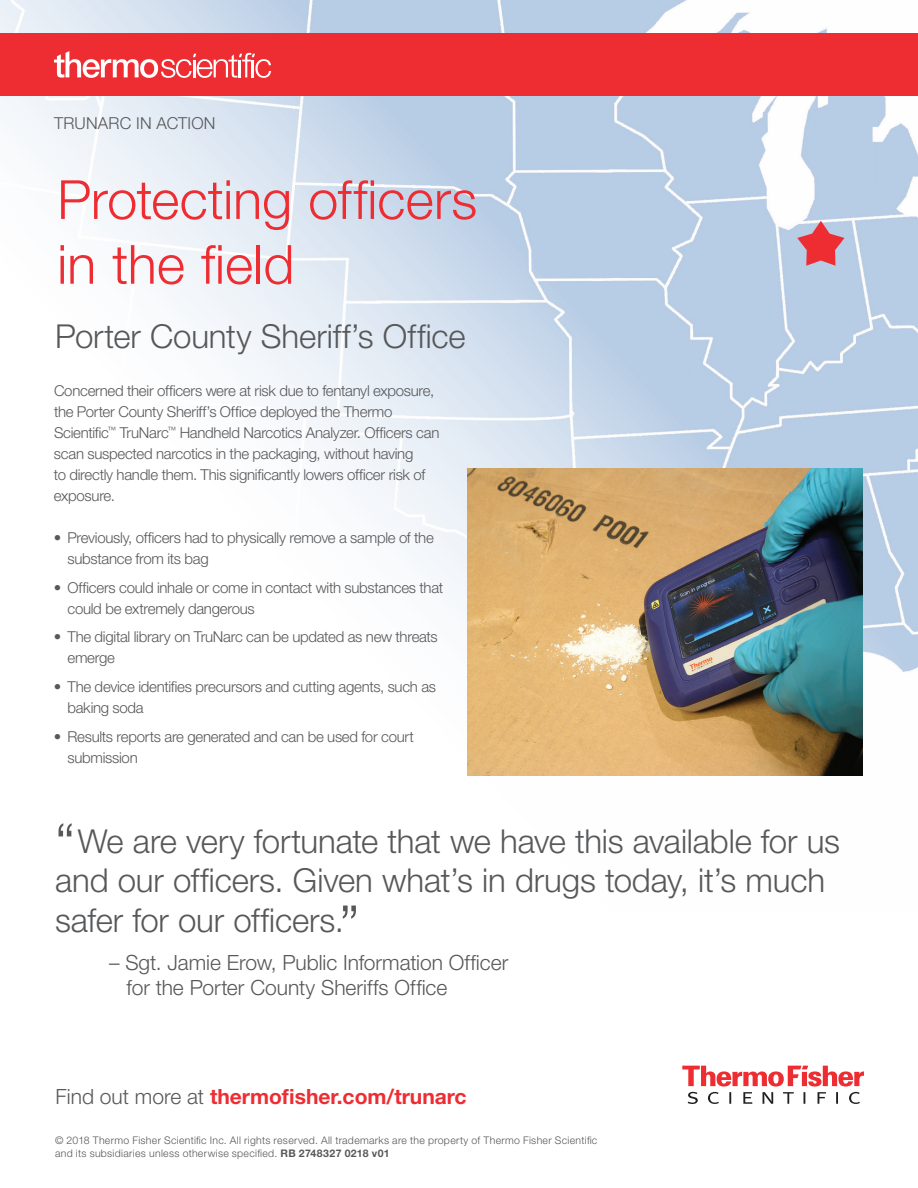
<style>
.page{position:relative;width:918px;height:1188px;background:#fff}
.page>*{position:absolute;margin:0;border:0;box-sizing:border-box;transform-origin:0 0}
.t1{font:300 54px/64.8px "Helvetica Neue LT Std";color:#ee2d33}
.t2{font:300 33px/39.6px "Helvetica Neue LT Std";letter-spacing:-.005em;color:#57585a}
.t3{font:300 21px/25.2px "Helvetica Neue LT Std";color:#57585a}
.t4{font:700 21px "Helvetica Neue LT Std";color:#ee2d33}
.t5{font:300 16.5px "Helvetica Neue LT Std";letter-spacing:.01em;color:#57585a}
.t6{font:300 15px/21px "Helvetica Neue LT Std";letter-spacing:-.02em;color:#57585a}
.t7{font:300 10.5px/13.5px "Helvetica Neue LT Std";letter-spacing:.03em;color:#57585a}
.s1{font-size:54px}
.s2{font-weight:300;color:#57585a}
.s3{font-weight:700}
</style>
<div class="page">
<img style="left:0;top:0;width:918px;height:776px">
<svg style="left:682px;top:1066px;width:182px;height:38px"></svg>
<img style="left:468px;top:469px;width:394px;height:306px">
<svg style="left:797px;top:221px;width:48px;height:45px;background:#d47d8c"></svg>
<div style="left:0;top:33px;width:918px;height:63px;background:#ee2d33"></div>
<svg style="left:54px;top:51px;width:217px;height:27px"></svg>
<p class="t5" style="left:54px;top:113px;width:163px">TRUNARC IN ACTION</p>
<h1 class="t1" style="left:57px;top:166px;width:422px">Protecting officers in the field</h1>
<h2 class="t2" style="left:55px;top:315px;width:412px">Porter County Sheriff’s Office</h2>
<p class="t6" style="left:54px;top:380px;width:387px">Concerned their officers were at risk due to fentanyl exposure, the Porter County Sheriff’s Office deployed the Thermo Scientific<sup>™</sup> TruNarc<sup>™</sup> Handheld Narcotics Analyzer. Officers can scan suspected narcotics in the packaging, without having<br>to directly handle them. This significantly lowers officer risk of exposure.</p>
<p class="t6" style="left:67px;top:527px;width:368px;text-indent:-14px">• Previously, officers had to physically remove a sample of the substance from its bag</p>
<p class="t6" style="left:67px;top:577px;width:377px;text-indent:-14px">• Officers could inhale or come in contact with substances that could be extremely dangerous</p>
<p class="t6" style="left:67px;top:626px;width:372px;text-indent:-14px">• The digital library on TruNarc can be updated as new threats emerge</p>
<p class="t6" style="left:67px;top:676px;width:370px;text-indent:-14px">• The device identifies precursors and cutting agents, such as baking soda</p>
<p class="t6" style="left:67px;top:725px;width:348px;text-indent:-14px">• Results reports are generated and can be used for court submission</p>
<h2 class="t2" style="left:55px;top:821px;width:787px"><span class="s1">“</span>We are very fortunate that we have this available for us and our officers. Given what’s in drugs today, it’s much safer for our officers.<span class="s1">”</span></h2>
<h3 class="t3" style="left:127px;top:950px;width:383px;text-indent:-18px">– Sgt. Jamie Erow, Public Information Officer for the Porter County Sheriffs Office</h3>
<h3 class="t4" style="left:56px;top:1084px;width:413px"><span class="s2">Find out more at</span> thermofisher.com/trunarc</h3>
<p class="t7" style="left:55px;top:1133px;width:544px">© 2018 Thermo Fisher Scientific Inc. All rights reserved. All trademarks are the property of Thermo Fisher Scientific and its subsidiaries unless otherwise specified. <span class="s3">RB 2748327 0218 v01</span></p>
</div>
